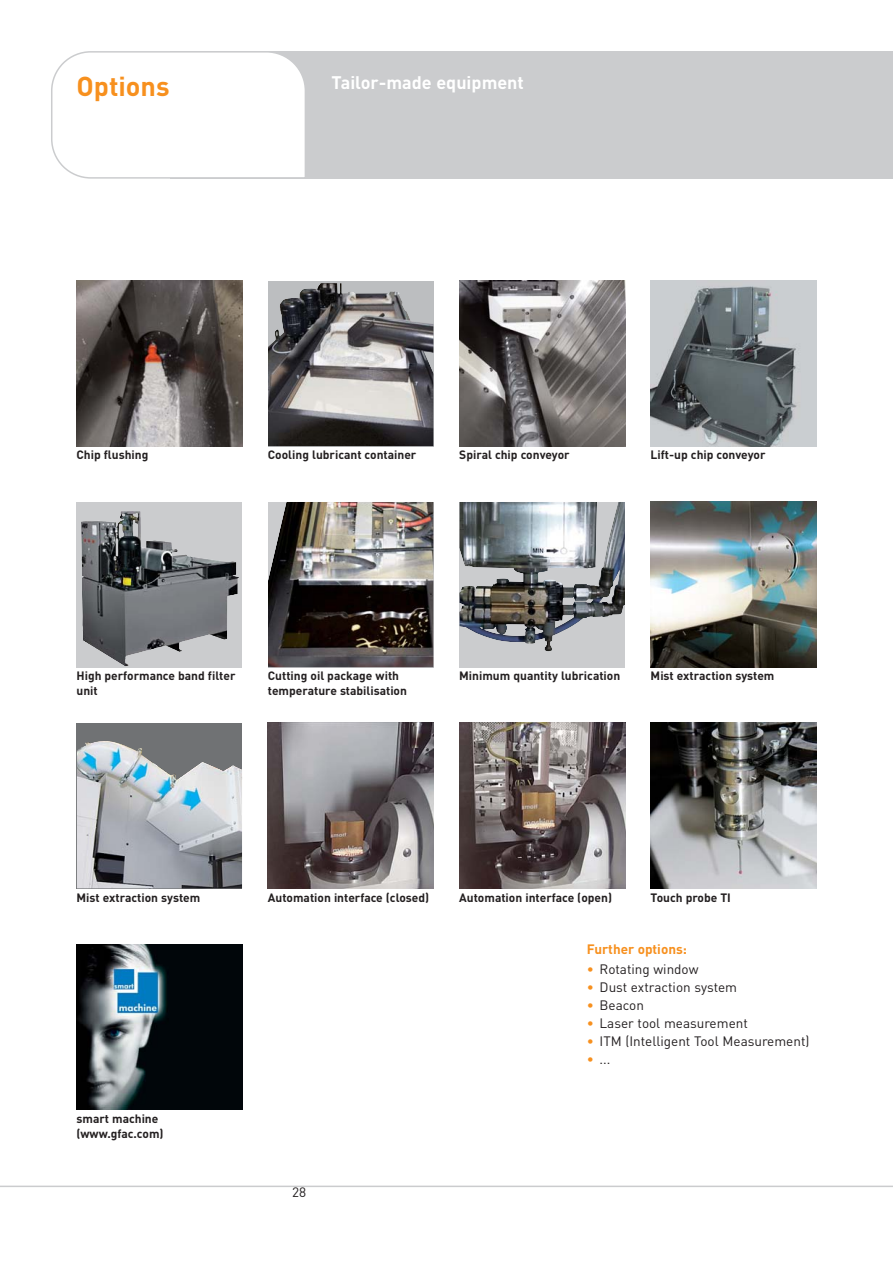
<style>
.page{position:relative;width:893px;height:1263px;background:#fff}
.page>*{position:absolute;margin:0;border:0;box-sizing:border-box;transform-origin:0 0}
.t1{font:700 27px "DIN";color:#f7901e}
.t2{font:700 18px "DIN";color:#fff}
.t3{font:13.5px "DIN";color:#231f20}
.t4{font:700 13.5px "DIN";color:#f7901e}
.t5{font:700 12px/15px "DIN";color:#231f20}
.s1{color:#f7901e}
</style>
<div class="page">
<div style="left:170px;top:51px;width:723px;height:128px;background:#cbccce"></div>
<div style="left:51px;top:51px;width:254px;height:128px;background:#fff"></div>
<hr style="left:0;top:1186px;width:893px;height:1px;background:#cbccce">
<div style="left:76px;top:502px;width:166px;height:166px;background:#cbccce"></div>
<img style="left:81px;top:511px;width:146px;height:155px">
<img style="left:650px;top:502px;width:166px;height:166px">
<img style="left:650px;top:723px;width:166px;height:166px">
<img style="left:459px;top:723px;width:166px;height:166px">
<img style="left:268px;top:723px;width:166px;height:166px">
<img style="left:268px;top:502px;width:166px;height:166px">
<img style="left:650px;top:281px;width:166px;height:166px">
<img style="left:76px;top:281px;width:166px;height:166px">
<img style="left:459px;top:281px;width:166px;height:166px">
<img style="left:76px;top:944px;width:166px;height:166px">
<div style="left:76px;top:723px;width:166px;height:166px;background:#707274"></div>
<img style="left:76px;top:741px;width:166px;height:148px">
<div style="left:459px;top:502px;width:166px;height:166px;background:#cbccce"></div>
<img style="left:459px;top:502px;width:166px;height:150px">
<img style="left:268px;top:283px;width:166px;height:164px">
<h1 class="t1" style="left:76px;top:77px;width:95px">Options</h1>
<h2 class="t2" style="left:332px;top:77px;width:194px">Tailor-made equipment</h2>
<p class="t5" style="left:76px;top:449px;width:73px">Chip flushing</p>
<p class="t5" style="left:459px;top:449px;width:112px">Spiral chip conveyor</p>
<p class="t5" style="left:650px;top:449px;width:116px">Lift-up chip conveyor</p>
<p class="t5" style="left:268px;top:449px;width:150px">Cooling lubricant container</p>
<p class="t5" style="left:76px;top:670px;width:160px">High performance band filter unit</p>
<p class="t5" style="left:650px;top:670px;width:125px">Mist extraction system</p>
<p class="t5" style="left:268px;top:670px;width:141px">Cutting oil package with temperature stabilisation</p>
<p class="t5" style="left:459px;top:670px;width:163px">Minimum quantity lubrication</p>
<p class="t5" style="left:76px;top:891px;width:125px">Mist extraction system</p>
<p class="t5" style="left:76px;top:1112px;width:89px">smart machine (www.gfac.com)</p>
<p class="t5" style="left:268px;top:891px;width:163px">Automation interface (closed)</p>
<p class="t5" style="left:459px;top:891px;width:154px">Automation interface (open)</p>
<p class="t5" style="left:650px;top:891px;width:82px">Touch probe TI</p>
<p class="t3" style="left:292px;top:1187px;width:16px">28</p>
<p class="t4" style="left:587px;top:944px;width:102px">Further options:</p>
<p class="t3" style="left:587px;top:965px;width:113px"><span class="s1">•</span> Rotating window</p>
<p class="t3" style="left:587px;top:983px;width:152px"><span class="s1">•</span> Dust extraction system</p>
<p class="t3" style="left:587px;top:1001px;width:59px"><span class="s1">•</span> Beacon</p>
<p class="t3" style="left:587px;top:1019px;width:163px"><span class="s1">•</span> Laser tool measurement</p>
<p class="t3" style="left:587px;top:1037px;width:224px"><span class="s1">•</span> ITM (Intelligent Tool Measurement)</p>
<p class="t3" style="left:587px;top:1055px;width:25px"><span class="s1">•</span> ...</p>
</div>
